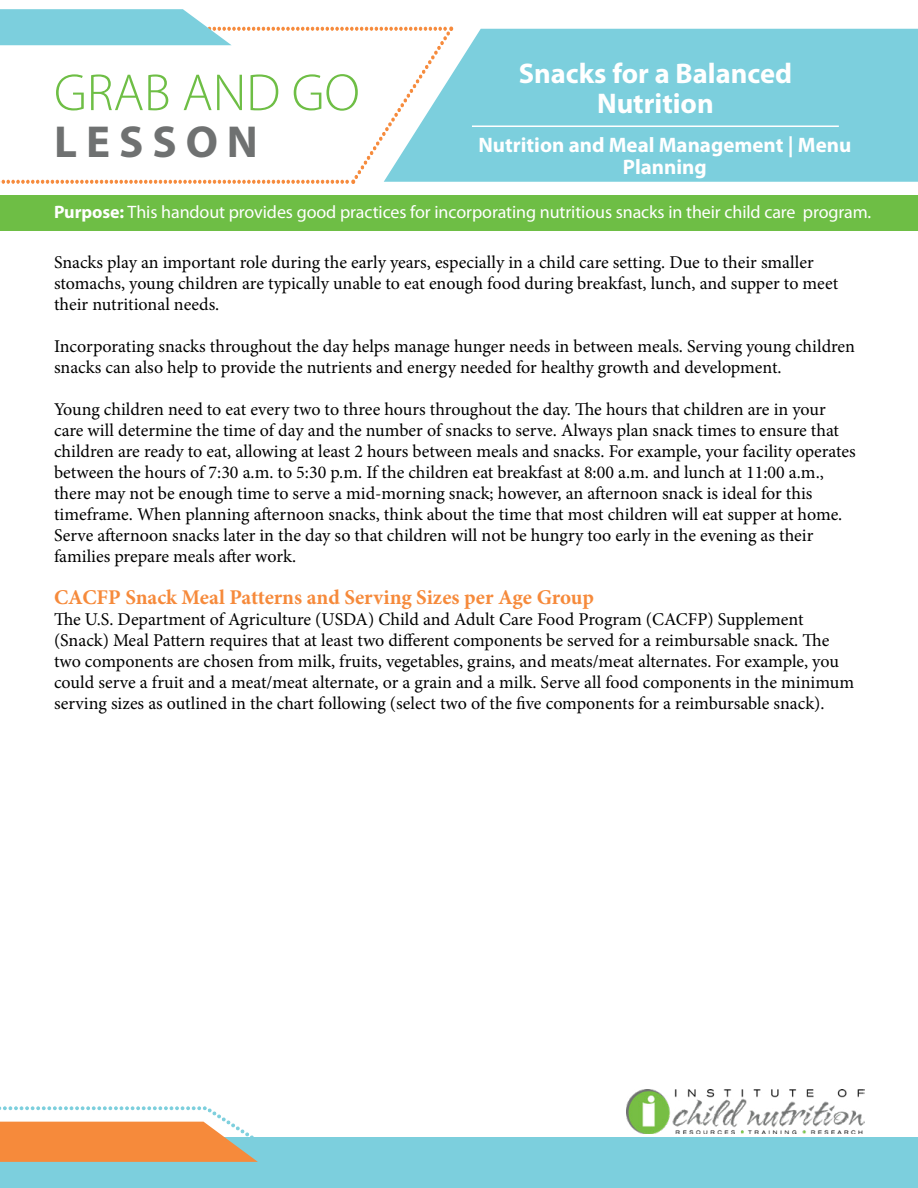
<style>
.page{position:relative;width:918px;height:1188px;background:#fff}
.page>*{position:absolute;margin:0;border:0;box-sizing:border-box;transform-origin:0 0}
.t1{font:300 52.5px "Myriad Pro";color:#6ebe45}
.t2{font:700 45px "Myriad Pro";letter-spacing:.2em;color:#6f7171}
.t3{font:700 28.5px/30px "Myriad Pro";color:#fff;text-align:center}
.t4{font:700 21px "Minion Pro";color:#f68a3b}
.t5{font:700 21px/22.5px "Myriad Pro";color:#fff;text-align:center}
.t6{font:18px/21px "Minion Pro";color:#000}
.t7{font:18px "Myriad Pro";letter-spacing:-.005em;color:#fff}
.s1{font-weight:700}
</style>
<div class="page">
<div style="left:0;top:1137px;width:918px;height:51px;background:#7ccfdd"></div>
<div style="left:0;top:196px;width:918px;height:35px;background:#6ebe45"></div>
<img style="left:626px;top:1089px;width:239px;height:45px">
<div style="left:454px;top:29px;width:464px;height:153px;background:#7ccfdd"></div>
<svg style="left:0;top:9px;width:454px;height:175px"></svg>
<svg style="left:0;top:1106px;width:258px;height:56px"></svg>
<hr style="left:472px;top:125px;width:367px;height:2px;background:#fff">
<h3 class="t3" style="left:519px;top:59px;width:275px">Snacks for a Balanced<br>Nutrition</h3>
<p class="t5" style="left:478px;top:134px;width:374px">Nutrition and Meal Management | Menu<br>Planning</p>
<p class="t7" style="left:54px;top:201px;width:819px"><span class="s1">Purpose:</span> This handout provides good practices for incorporating nutritious snacks in their child care program.</p>
<h1 class="t1" style="left:54px;top:61px;width:307px">GRAB AND GO</h1>
<h2 class="t2" style="left:54px;top:116px;width:205px">LESSON</h2>
<p class="t6" style="left:54px;top:251px;width:786px">Snacks play an important role during the early years, especially in a child care setting. Due to their smaller stomachs, young children are typically unable to eat enough food during breakfast, lunch, and supper to meet their nutritional needs.</p>
<p class="t6" style="left:54px;top:335px;width:803px">Incorporating snacks throughout the day helps manage hunger needs in between meals. Serving young children snacks can also help to provide the nutrients and energy needed for healthy growth and development.</p>
<p class="t6" style="left:54px;top:398px;width:803px">Young children need to eat every two to three hours throughout the day. The hours that children are in your care will determine the time of day and the number of snacks to serve. Always plan snack times to ensure that children are ready to eat, allowing at least 2 hours between meals and snacks. For example, your facility operates between the hours of 7:30 a.m. to 5:30 p.m. If the children eat breakfast at 8:00 a.m. and lunch at 11:00 a.m., there may not be enough time to serve a mid-morning snack; however, an afternoon snack is ideal for this timeframe. When planning afternoon snacks, think about the time that most children will eat supper at home.<br>Serve afternoon snacks later in the day so that children will not be hungry too early in the evening as their families prepare meals after work.</p>
<p class="t4" style="left:54px;top:582px;width:542px">CACFP Snack Meal Patterns and Serving Sizes per Age Group</p>
<p class="t6" style="left:54px;top:608px;width:802px">The U.S. Department of Agriculture (USDA) Child and Adult Care Food Program (CACFP) Supplement (Snack) Meal Pattern requires that at least two different components be served for a reimbursable snack. The two components are chosen from milk, fruits, vegetables, grains, and meats/meat alternates. For example, you could serve a fruit and a meat/meat alternate, or a grain and a milk. Serve all food components in the minimum serving sizes as outlined in the chart following (select two of the five components for a reimbursable snack).</p>
</div>
